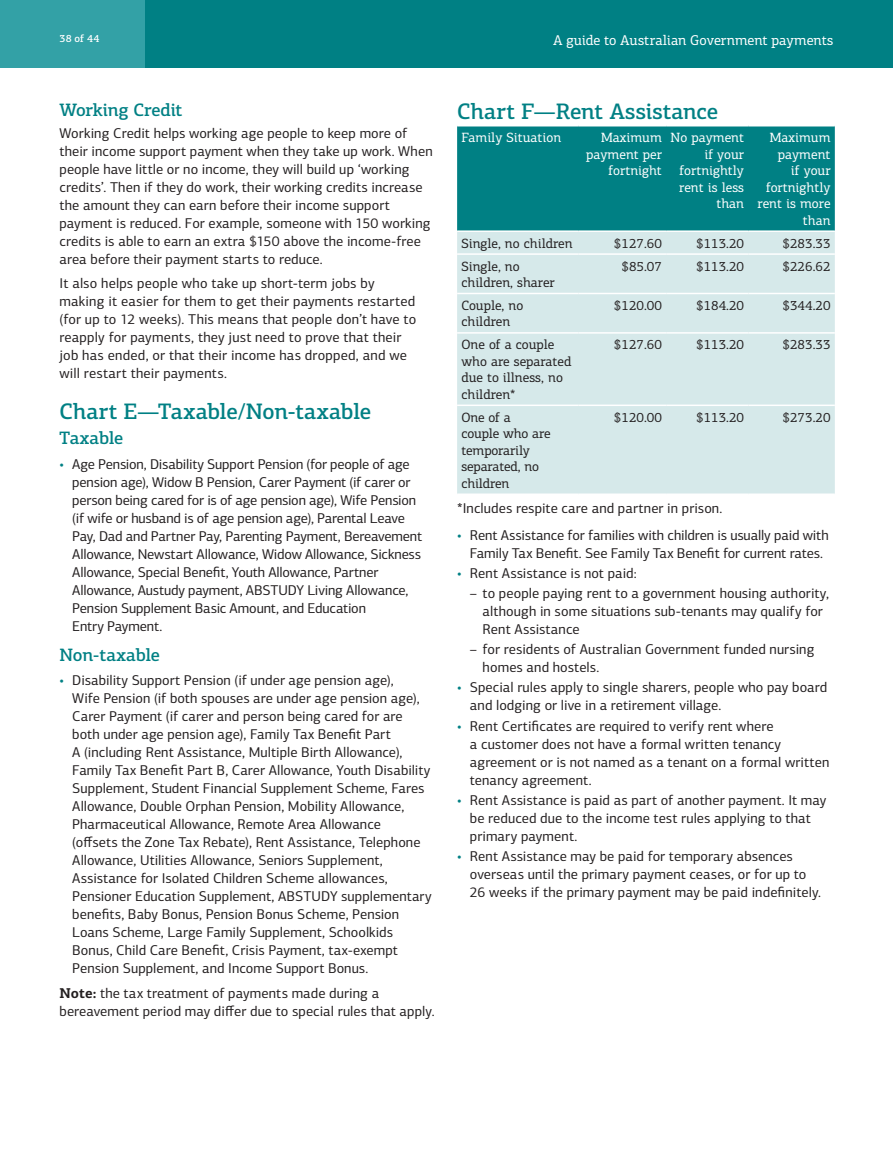
<style>
.page{position:relative;width:893px;height:1170px;background:#fff}
.page>*{position:absolute;margin:0;border:0;box-sizing:border-box;transform-origin:0 0}
.t1{font:500 22.5px "PF Centro Slab Pro";letter-spacing:-.005em;color:#008084}
.t2{font:500 18px "PF Centro Slab Pro";letter-spacing:-.015em;color:#008084}
.t3{font:14.25px/18px "PF Centro Sans Pro";color:#231f20}
.t4{font:14.25px "PF Centro Slab Pro";color:#fff}
.t5{font:13.5px/16.5px "PF Centro Slab Pro";color:#231f20}
.t6{font:13.5px/16.5px "PF Centro Slab Pro";color:#fff;text-align:right}
.t7{font:500 10.5px "PF Centro Slab Pro";color:#fff}
.s1{color:#008084}
.s2{font-family:"PF Centro Slab Pro";font-weight:700}
</style>
<div class="page">
<div style="left:0;top:0;width:893px;height:68px;background:#008084"></div>
<div style="left:0;top:0;width:145px;height:68px;background:#33a1a6"></div>
<div style="left:457px;top:126px;width:378px;height:104px;background:#008084"></div>
<div style="left:457px;top:232px;width:378px;height:261px;background:#d6e9ea"></div>
<hr style="left:457px;top:253px;width:121px;height:2px;background:#fff">
<hr style="left:578px;top:253px;width:88px;height:2px;background:#fff">
<hr style="left:666px;top:253px;width:82px;height:2px;background:#fff">
<hr style="left:748px;top:253px;width:87px;height:2px;background:#fff">
<hr style="left:457px;top:293px;width:121px;height:1px;background:#fff">
<hr style="left:578px;top:293px;width:88px;height:1px;background:#fff">
<hr style="left:666px;top:293px;width:82px;height:1px;background:#fff">
<hr style="left:748px;top:293px;width:87px;height:1px;background:#fff">
<hr style="left:457px;top:332px;width:121px;height:1px;background:#fff">
<hr style="left:578px;top:332px;width:88px;height:1px;background:#fff">
<hr style="left:666px;top:332px;width:82px;height:1px;background:#fff">
<hr style="left:748px;top:332px;width:87px;height:1px;background:#fff">
<hr style="left:457px;top:404px;width:121px;height:2px;background:#fff">
<hr style="left:578px;top:404px;width:88px;height:2px;background:#fff">
<hr style="left:666px;top:404px;width:82px;height:2px;background:#fff">
<hr style="left:748px;top:404px;width:87px;height:2px;background:#fff">
<p class="t7" style="left:60px;top:32px;width:42px">38 of 44</p>
<p class="t4" style="left:553px;top:31px;width:282px">A guide to Australian Government payments</p>
<p class="t2" style="left:60px;top:98px;width:124px">Working Credit</p>
<p class="t3" style="left:60px;top:124px;width:375px">Working Credit helps working age people to keep more of their income support payment when they take up work. When people have little or no income, they will build up ‘working credits’. Then if they do work, their working credits increase the amount they can earn before their income support payment is reduced. For example, someone with 150 working credits is able to earn an extra $150 above the income-free area before their payment starts to reduce.</p>
<p class="t3" style="left:60px;top:274px;width:358px">It also helps people who take up short-term jobs by making it easier for them to get their payments restarted (for up to 12 weeks). This means that people don’t have to reapply for payments, they just need to prove that their job has ended, or that their income has dropped, and we will restart their payments.</p>
<h1 class="t1" style="left:60px;top:397px;width:313px">Chart E—Taxable/Non-taxable</h1>
<p class="t2" style="left:60px;top:427px;width:65px">Taxable</p>
<p class="t3" style="left:72px;top:455px;width:351px;text-indent:-13px"><span class="s1">•</span> Age Pension, Disability Support Pension (for people of age pension age), Widow B Pension, Carer Payment (if carer or person being cared for is of age pension age), Wife Pension (if wife or husband is of age pension age), Parental Leave Pay, Dad and Partner Pay, Parenting Payment, Bereavement Allowance, Newstart Allowance, Widow Allowance, Sickness Allowance, Special Benefit, Youth Allowance, Partner Allowance, Austudy payment, ABSTUDY Living Allowance, Pension Supplement Basic Amount, and Education<br>Entry Payment.</p>
<p class="t2" style="left:60px;top:643px;width:102px">Non-taxable</p>
<p class="t3" style="left:72px;top:671px;width:361px;text-indent:-13px"><span class="s1">•</span> Disability Support Pension (if under age pension age),<br>Wife Pension (if both spouses are under age pension age), Carer Payment (if carer and person being cared for are both under age pension age), Family Tax Benefit Part<br>A (including Rent Assistance, Multiple Birth Allowance), Family Tax Benefit Part B, Carer Allowance, Youth Disability Supplement, Student Financial Supplement Scheme, Fares Allowance, Double Orphan Pension, Mobility Allowance, Pharmaceutical Allowance, Remote Area Allowance<br>(offsets the Zone Tax Rebate), Rent Assistance, Telephone Allowance, Utilities Allowance, Seniors Supplement, Assistance for Isolated Children Scheme allowances, Pensioner Education Supplement, ABSTUDY supplementary benefits, Baby Bonus, Pension Bonus Scheme, Pension Loans Scheme, Large Family Supplement, Schoolkids Bonus, Child Care Benefit, Crisis Payment, tax-exempt Pension Supplement, and Income Support Bonus.</p>
<p class="t3" style="left:60px;top:983px;width:377px"><span class="s2">Note:</span> the tax treatment of payments made during a bereavement period may differ due to special rules that apply.</p>
<h1 class="t1" style="left:457px;top:97px;width:262px">Chart F—Rent Assistance</h1>
<p class="t6" style="left:461px;top:129px;width:101px">Family Situation</p>
<p class="t6" style="left:586px;top:129px;width:77px">Maximum payment per fortnight</p>
<p class="t6" style="left:671px;top:129px;width:75px">No payment if your fortnightly rent is less than</p>
<p class="t6" style="left:757px;top:129px;width:75px">Maximum payment<br>if your fortnightly rent is more than</p>
<p class="t5" style="left:461px;top:235px;width:113px">Single, no children</p>
<p class="t5" style="left:614px;top:235px;width:50px">$127.60</p>
<p class="t5" style="left:696px;top:235px;width:50px">$113.20</p>
<p class="t5" style="left:783px;top:235px;width:50px">$283.33</p>
<p class="t5" style="left:461px;top:257px;width:95px">Single, no children, sharer</p>
<p class="t5" style="left:621px;top:257px;width:42px">$85.07</p>
<p class="t5" style="left:696px;top:257px;width:50px">$113.20</p>
<p class="t5" style="left:783px;top:257px;width:50px">$226.62</p>
<p class="t5" style="left:461px;top:297px;width:63px">Couple, no children</p>
<p class="t5" style="left:614px;top:297px;width:50px">$120.00</p>
<p class="t5" style="left:696px;top:297px;width:50px">$184.20</p>
<p class="t5" style="left:783px;top:297px;width:50px">$344.20</p>
<p class="t5" style="left:461px;top:336px;width:112px">One of a couple who are separated due to illness, no children*</p>
<p class="t5" style="left:614px;top:336px;width:50px">$127.60</p>
<p class="t5" style="left:696px;top:336px;width:50px">$113.20</p>
<p class="t5" style="left:783px;top:336px;width:50px">$283.33</p>
<p class="t5" style="left:461px;top:409px;width:91px">One of a couple who are temporarily separated, no children</p>
<p class="t5" style="left:614px;top:409px;width:50px">$120.00</p>
<p class="t5" style="left:696px;top:409px;width:50px">$113.20</p>
<p class="t5" style="left:783px;top:409px;width:50px">$273.20</p>
<p class="t3" style="left:457px;top:499px;width:267px">*Includes respite care and partner in prison.</p>
<p class="t3" style="left:457px;top:526px;width:373px;text-align:center"><span class="s1">•</span> Rent Assistance for families with children is usually paid with<br>Family Tax Benefit. See Family Tax Benefit for current rates.</p>
<p class="t3" style="left:457px;top:564px;width:181px"><span class="s1">•</span> Rent Assistance is not paid:</p>
<p class="t3" style="left:483px;top:584px;width:348px;text-indent:-13px">– to people paying rent to a government housing authority, although in some situations sub-tenants may qualify for<br>Rent Assistance</p>
<p class="t3" style="left:483px;top:640px;width:333px;text-indent:-13px">– for residents of Australian Government funded nursing homes and hostels.</p>
<p class="t3" style="left:470px;top:678px;width:359px;text-indent:-13px"><span class="s1">•</span> Special rules apply to single sharers, people who pay board and lodging or live in a retirement village.</p>
<p class="t3" style="left:470px;top:716px;width:361px;text-indent:-13px"><span class="s1">•</span> Rent Certificates are required to verify rent where<br>a customer does not have a formal written tenancy agreement or is not named as a tenant on a formal written tenancy agreement.</p>
<p class="t3" style="left:470px;top:790px;width:358px;text-indent:-13px"><span class="s1">•</span> Rent Assistance is paid as part of another payment. It may be reduced due to the income test rules applying to that primary payment.</p>
<p class="t3" style="left:470px;top:847px;width:353px;text-indent:-13px"><span class="s1">•</span> Rent Assistance may be paid for temporary absences overseas until the primary payment ceases, or for up to<br>26 weeks if the primary payment may be paid indefinitely.</p>
</div>
